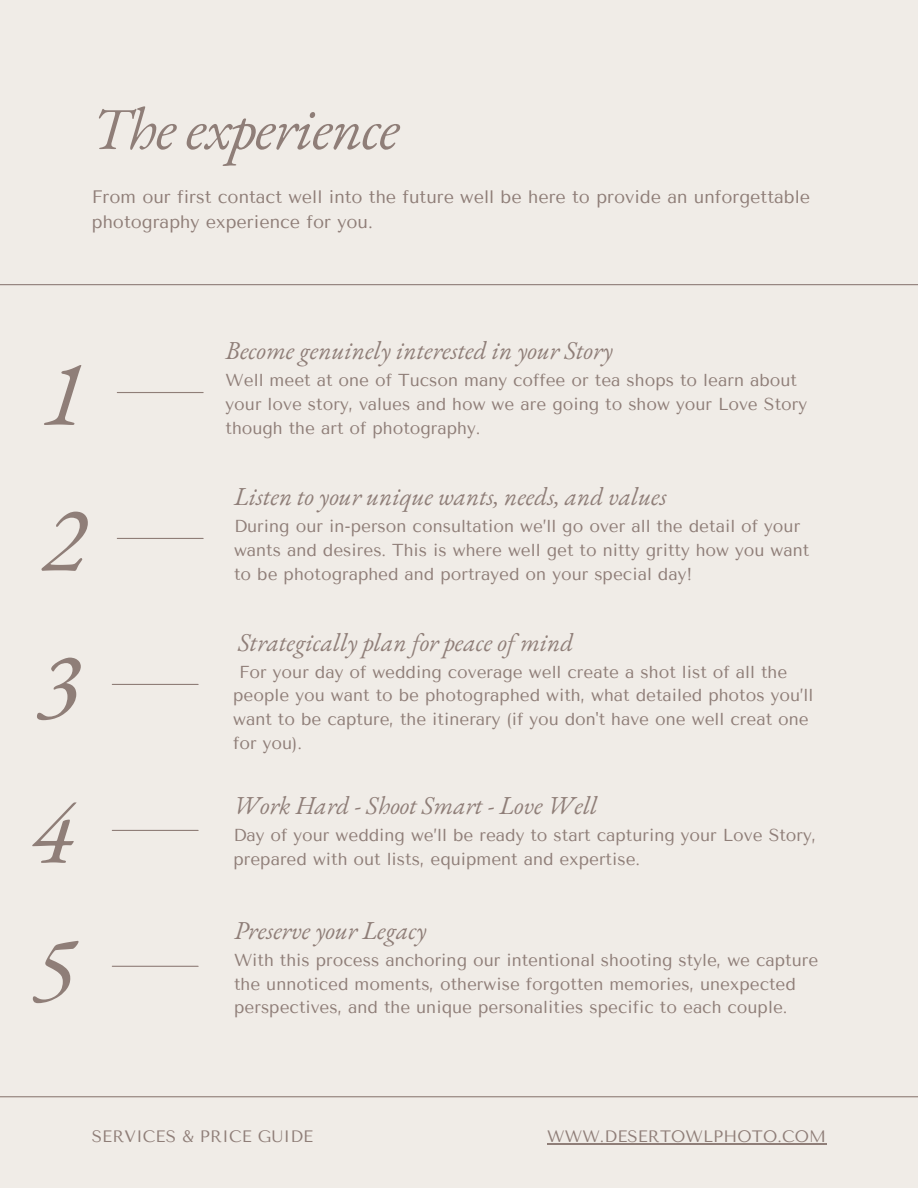
<style>
.page{position:relative;width:918px;height:1188px;background:#f0ece7}
.page>*{position:absolute;margin:0;border:0;box-sizing:border-box;transform-origin:0 0}
.t1{font:italic 93.75px/145.9px "EB Garamond";color:#8f7e78}
.t2{font:italic 60px "EB Garamond";letter-spacing:-.02em;color:#8f7e78}
.t3{font:italic 25.2px "EB Garamond";color:#8f7e78}
.t4{font:18px/24.8px "Tenor Sans";color:#8f7e78}
.t5{font:17.25px/23.7px "Tenor Sans";color:#8f7e78}
.t6{font:16.5px "Tenor Sans";letter-spacing:.01em;color:#8f7e78}
</style>
<div class="page">
<hr style="left:0;top:1096px;width:918px;height:1px;background:#8f7e78">
<hr style="left:0;top:284px;width:918px;height:1px;background:#8f7e78">
<hr style="left:117px;top:392px;width:86px;height:1px;background:#8f7e78">
<hr style="left:117px;top:538px;width:86px;height:1px;background:#8f7e78">
<hr style="left:112px;top:684px;width:86px;height:1px;background:#8f7e78">
<hr style="left:112px;top:966px;width:86px;height:1px;background:#8f7e78">
<hr style="left:112px;top:830px;width:86px;height:1px;background:#8f7e78">
<hr style="left:547px;top:1143px;width:279px;height:1px;background:#8f7e78">
<h2 class="t2" style="left:92px;top:88px;width:309px">The experience</h2>
<p class="t4" style="left:92px;top:185px;width:720px">From our first contact well into the future well be here to provide an unforgettable photography experience for you.</p>
<h1 class="t1" style="left:41px;top:319px;width:46px">1</h1>
<h3 class="t3" style="left:226px;top:334px;width:389px">Become genuinely interested in your Story</h3>
<p class="t5" style="left:226px;top:369px;width:583px">Well meet at one of Tucson many coffee or tea shops to learn about your love story, values and how we are going to show your Love Story though the art of photography.</p>
<h3 class="t3" style="left:234px;top:480px;width:434px">Listen to your unique wants, needs, and values</h3>
<h1 class="t1" style="left:36px;top:464px;width:52px">2<br>3</h1>
<p class="t5" style="left:234px;top:515px;width:577px">During our in-person consultation we’ll go over all the detail of your wants and desires. This is where well get to nitty gritty how you want to be photographed and portrayed on your special day!</p>
<h3 class="t3" style="left:238px;top:625px;width:337px">Strategically plan for peace of mind</h3>
<p class="t5" style="left:233px;top:660px;width:582px;text-indent:6px">For your day of wedding coverage well create a shot list of all the people you want to be photographed with, what detailed photos you’ll want to be capture, the itinerary (if you don't have one well creat one for you).</p>
<h1 class="t1" style="left:30px;top:756px;width:46px">4</h1>
<h1 class="t1" style="left:30px;top:893px;width:46px">5</h1>
<h3 class="t3" style="left:233px;top:789px;width:366px">Work Hard - Shoot Smart - Love Well</h3>
<p class="t5" style="left:233px;top:824px;width:584px">Day of your wedding we’ll be ready to start capturing your Love Story, prepared with out lists, equipment and expertise.</p>
<h3 class="t3" style="left:234px;top:913px;width:194px">Preserve your Legacy</h3>
<p class="t5" style="left:234px;top:948px;width:586px">With this process anchoring our intentional shooting style, we capture the unnoticed moments, otherwise forgotten memories, unexpected perspectives, and the unique personalities specific to each couple.</p>
<p class="t6" style="left:92px;top:1127px;width:223px">SERVICES &amp; PRICE GUIDE</p>
<p class="t6" style="left:547px;top:1127px;width:280px">WWW.DESERTOWLPHOTO.COM</p>
</div>
